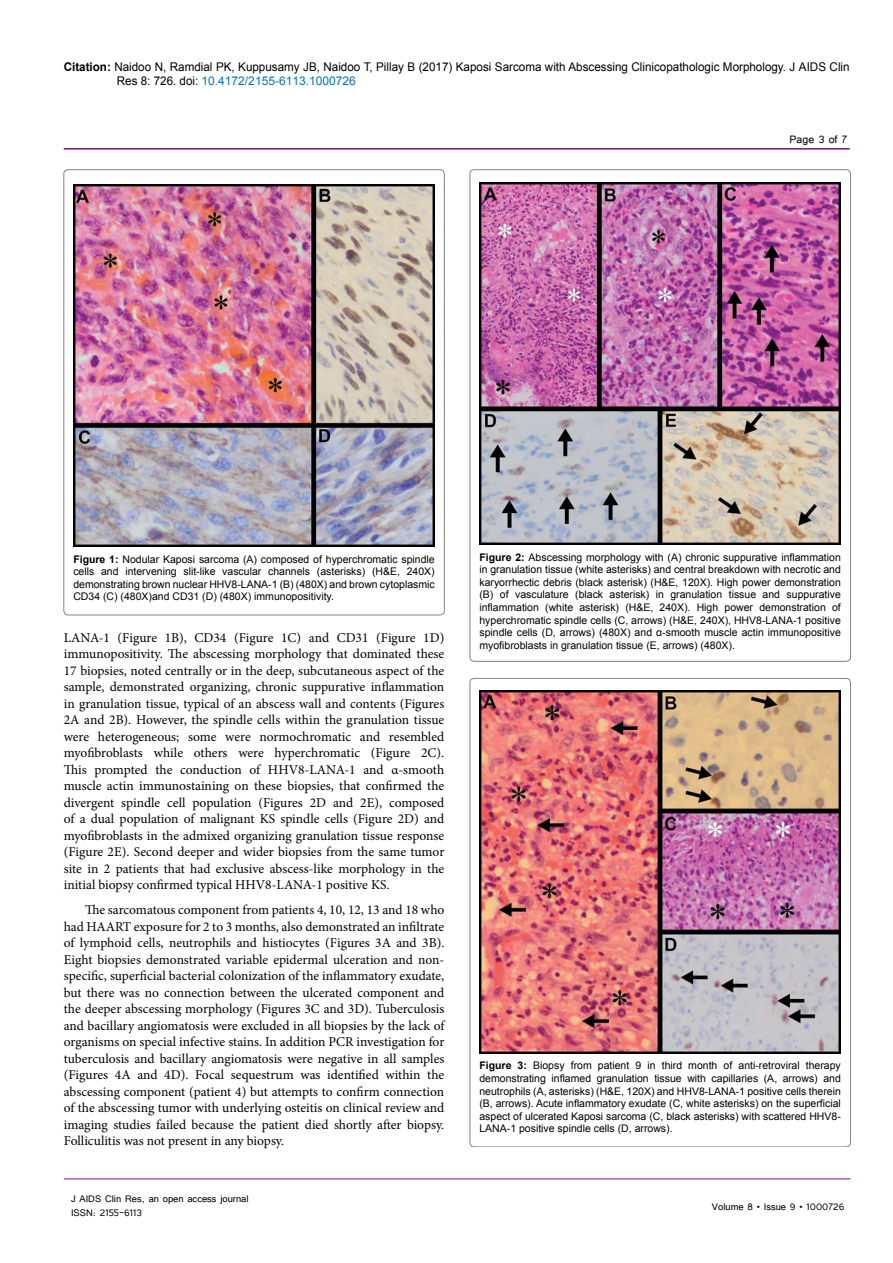
<style>
.page{position:relative;width:893px;height:1263px;background:#fff}
.page>*{position:absolute;margin:0;border:0;box-sizing:border-box;transform-origin:0 0}
.t1{font:13.5px/16.5px "Minion Pro";color:#000;text-align:justify}
.t2{font:13.5px "Tunga";color:#000}
.t3{font:12px/14.4px "Arial";color:#000}
.t4{font:12px/14.4px "Tunga";color:#000}
.t5{font:10.5px/12.6px "Arial";color:#000;text-align:justify}
.s1{font-weight:700}
.s2{color:#0072bc}
</style>
<div class="page">
<hr style="left:64px;top:1179px;width:786px;height:1px;background:#741472">
<hr style="left:64px;top:148px;width:786px;height:2px;background:#741472">
<img style="left:73px;top:184px;width:362px;height:362px">
<img style="left:479px;top:182px;width:362px;height:362px">
<img style="left:479px;top:691px;width:362px;height:362px">
<p class="t3" style="left:117px;top:60px;width:734px;text-indent:-53px"><span class="s1">Citation:</span> Naidoo N, Ramdial PK, Kuppusamy JB, Naidoo T, Pillay B (2017) Kaposi Sarcoma with Abscessing Clinicopathologic Morphology. J AIDS Clin<br>Res 8: 726. doi: <span class="s2">10.4172/2155-6113.1000726</span></p>
<p class="t2" style="left:790px;top:131px;width:59px">Page 3 of 7</p>
<p class="t5" style="left:73px;top:553px;width:363px"><span class="s1">Figure 1:</span> Nodular Kaposi sarcoma (A) composed of hyperchromatic spindle cells and intervening slit-like vascular channels (asterisks) (H&amp;E, 240X) demonstrating brown nuclear HHV8-LANA-1 (B) (480X) and brown cytoplasmic CD34 (C) (480X)and CD31 (D) (480X) immunopositivity.</p>
<p class="t5" style="left:479px;top:551px;width:363px"><span class="s1">Figure 2:</span> Abscessing morphology with (A) chronic suppurative inflammation in granulation tissue (white asterisks) and central breakdown with necrotic and karyorrhectic debris (black asterisk) (H&amp;E, 120X). High power demonstration (B) of vasculature (black asterisk) in granulation tissue and suppurative inflammation (white asterisk) (H&amp;E, 240X). High power demonstration of hyperchromatic spindle cells (C, arrows) (H&amp;E, 240X), HHV8-LANA-1 positive spindle cells (D, arrows) (480X) and α-smooth muscle actin immunopositive myofibroblasts in granulation tissue (E, arrows) (480X).</p>
<p class="t1" style="left:64px;top:629px;width:382px">LANA-1 (Figure 1B), CD34 (Figure 1C) and CD31 (Figure 1D) immunopositivity. The abscessing morphology that dominated these 17 biopsies, noted centrally or in the deep, subcutaneous aspect of the sample, demonstrated organizing, chronic suppurative inflammation in granulation tissue, typical of an abscess wall and contents (Figures 2A and 2B). However, the spindle cells within the granulation tissue were heterogeneous; some were normochromatic and resembled myofibroblasts while others were hyperchromatic (Figure 2C).<br>This prompted the conduction of HHV8-LANA-1 and α-smooth muscle actin immunostaining on these biopsies, that confirmed the divergent spindle cell population (Figures 2D and 2E), composed of a dual population of malignant KS spindle cells (Figure 2D) and myofibroblasts in the admixed organizing granulation tissue response (Figure 2E). Second deeper and wider biopsies from the same tumor site in 2 patients that had exclusive abscess-like morphology in the initial biopsy confirmed typical HHV8-LANA-1 positive KS.</p>
<p class="t1" style="left:64px;top:902px;width:382px;text-indent:21px">The sarcomatous component from patients 4, 10, 12, 13 and 18 who had HAART exposure for 2 to 3 months, also demonstrated an infiltrate of lymphoid cells, neutrophils and histiocytes (Figures 3A and 3B).<br>Eight biopsies demonstrated variable epidermal ulceration and non&shy;specific, superficial bacterial colonization of the inflammatory exudate, but there was no connection between the ulcerated component and the deeper abscessing morphology (Figures 3C and 3D). Tuberculosis and bacillary angiomatosis were excluded in all biopsies by the lack of organisms on special infective stains. In addition PCR investigation for tuberculosis and bacillary angiomatosis were negative in all samples (Figures 4A and 4D). Focal sequestrum was identified within the abscessing component (patient 4) but attempts to confirm connection of the abscessing tumor with underlying osteitis on clinical review and imaging studies failed because the patient died shortly after biopsy.<br>Folliculitis was not present in any biopsy.</p>
<p class="t5" style="left:479px;top:1059px;width:363px"><span class="s1">Figure 3:</span> Biopsy from patient 9 in third month of anti-retroviral therapy demonstrating inflamed granulation tissue with capillaries (A, arrows) and neutrophils (A, asterisks) (H&amp;E, 120X) and HHV8-LANA-1 positive cells therein (B, arrows). Acute inflammatory exudate (C, white asterisks) on the superficial aspect of ulcerated Kaposi sarcoma (C, black asterisks) with scattered HHV8- LANA-1 positive spindle cells (D, arrows).</p>
<p class="t4" style="left:71px;top:1190px;width:179px">J AIDS Clin Res, an open access journal<br>ISSN: 2155-6113</p>
<p class="t4" style="left:712px;top:1199px;width:134px">Volume 8 • Issue 9 • 1000726</p>
</div>
